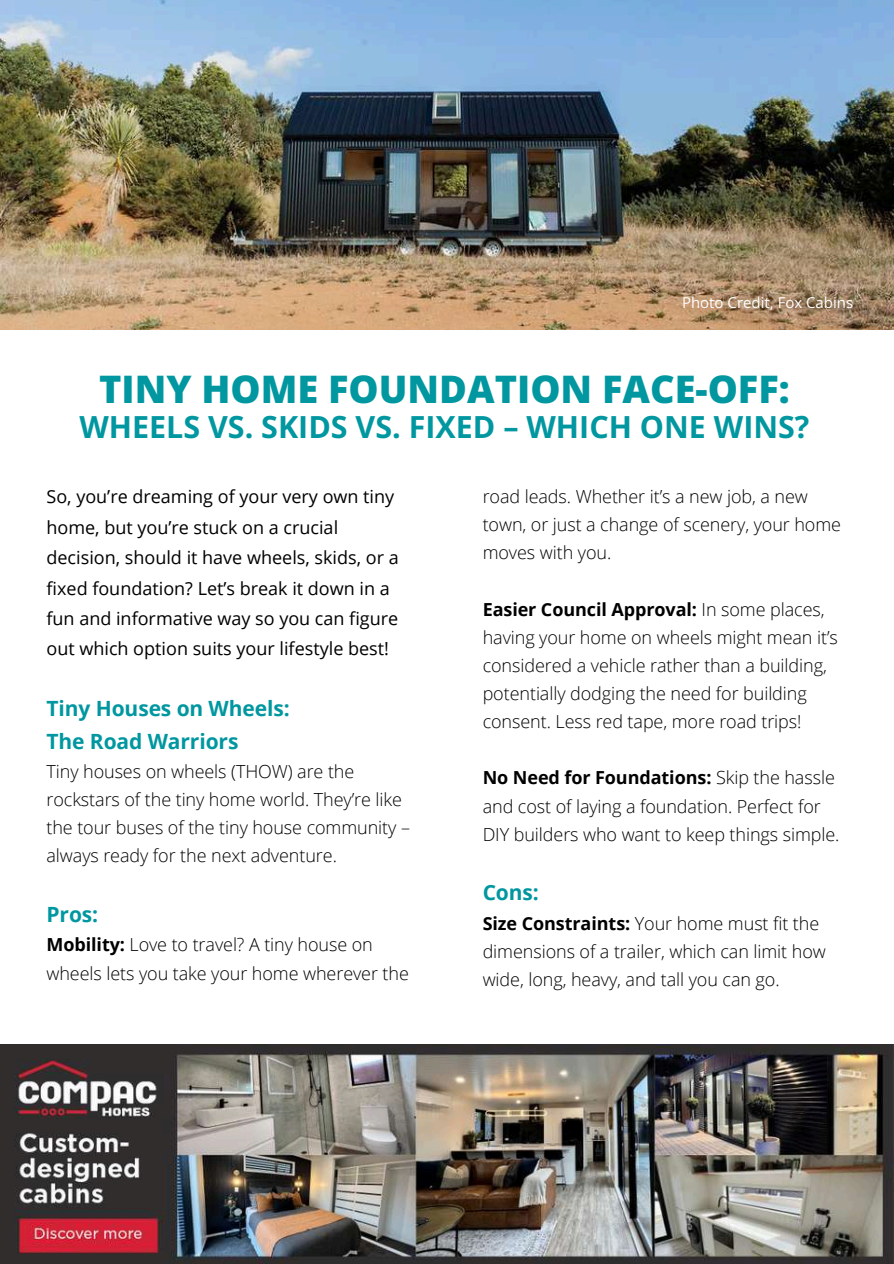
<style>
.page{position:relative;width:894px;height:1264px;background:#fff}
.page>*{position:absolute;margin:0;border:0;box-sizing:border-box;transform-origin:0 0}
.t1{font:800 37.95px "Open Sans";color:#0097a0}
.t2{font:700 30.45px "Open Sans";color:#0097a0}
.t3{font:700 21px/32.7px "Open Sans";letter-spacing:-.005em;color:#0097a0}
.t4{font:300 18px/28.2px "Open Sans";letter-spacing:-.005em;color:#000}
.t5{font:18px/30.3px "Open Sans";color:#000}
.t6{font:15px "Open Sans";color:#fff}
.s1{font-weight:700}
</style>
<div class="page">
<img style="left:0;top:1044px;width:893px;height:219px">
<img style="left:0;top:0;width:893px;height:330px">
<p class="t6" style="left:681px;top:291px;width:173px">Photo Credit, Fox Cabins</p>
<h1 class="t1" style="left:99px;top:362px;width:692px">TINY HOME FOUNDATION FACE-OFF:</h1>
<h2 class="t2" style="left:79px;top:405px;width:731px">WHEELS VS. SKIDS VS. FIXED – WHICH ONE WINS?</h2>
<p class="t5" style="left:46px;top:481px;width:353px">So, you’re dreaming of your very own tiny home, but you’re stuck on a crucial decision, should it have wheels, skids, or a fixed foundation? Let’s break it down in a fun and informative way so you can figure out which option suits your lifestyle best!</p>
<p class="t3" style="left:46px;top:691px;width:245px">Tiny Houses on Wheels:<br>The Road Warriors</p>
<p class="t4" style="left:46px;top:757px;width:365px">Tiny houses on wheels (THOW) are the rockstars of the tiny home world. They’re like the tour buses of the tiny house community – always ready for the next adventure.</p>
<p class="t3" style="left:46px;top:897px;width:53px">Pros:</p>
<p class="t4" style="left:46px;top:930px;width:364px"><span class="s1">Mobility:</span> Love to travel? A tiny house on wheels lets you take your home wherever the</p>
<p class="t4" style="left:482px;top:482px;width:360px">road leads. Whether it’s a new job, a new town, or just a change of scenery, your home moves with you.</p>
<p class="t4" style="left:482px;top:594px;width:356px"><span class="s1">Easier Council Approval:</span> In some places, having your home on wheels might mean it’s considered a vehicle rather than a building, potentially dodging the need for building consent. Less red tape, more road trips!</p>
<p class="t4" style="left:482px;top:763px;width:358px"><span class="s1">No Need for Foundations:</span> Skip the hassle and cost of laying a foundation. Perfect for<br>DIY builders who want to keep things simple.</p>
<p class="t3" style="left:482px;top:875px;width:58px">Cons:</p>
<p class="t4" style="left:482px;top:908px;width:344px"><span class="s1">Size Constraints:</span> Your home must fit the dimensions of a trailer, which can limit how wide, long, heavy, and tall you can go.</p>
</div>
